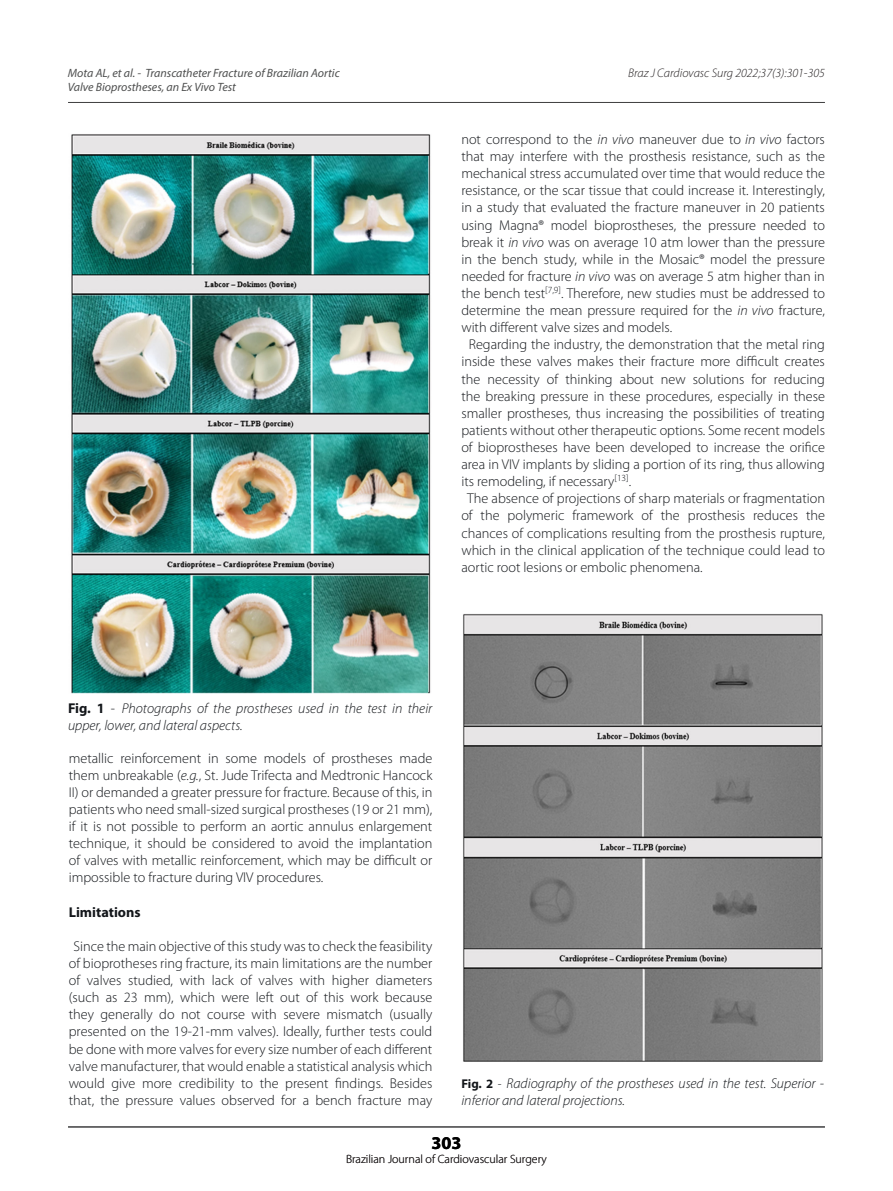
<style>
.page{position:relative;width:893px;height:1191px;background:#fff}
.page>*{position:absolute;margin:0;border:0;box-sizing:border-box;transform-origin:0 0}
.t1{font:700 18px "Myriad Pro";color:#000}
.Texto__s{font:300 14.25px/17.1px "Myriad Pro";color:#13161a;text-align:justify}
.referencias{font:italic 300 14.25px "Myriad Pro";color:#13161a}
.Texto__s-2{font:700 14.25px "Myriad Pro";color:#13161a}
.t2{font:italic 300 12.45px "Myriad Pro";color:#231f20}
.t3{font:italic 12px "Myriad Pro";color:#4e4f4f}
.t4{font:300 12px "Myriad Pro";color:#231f20}
.s1{font-style:italic}
.s2{font-weight:700;font-style:normal}
.s3{font-style:normal}
.s4{font-weight:700;font-style:normal;font-size:12.75px}
.s5{font-style:normal;font-size:12.75px}
</style>
<div class="page">
<hr style="left:68px;top:102px;width:757px;height:1px;background:#3e3e3f">
<hr style="left:68px;top:1126px;width:757px;height:1px;background:#3e3e3f">
<img style="left:71px;top:134px;width:360px;height:560px">
<img style="left:463px;top:614px;width:360px;height:447px">
<p class="t3" style="left:68px;top:66px;width:273px">Mota AL, et al. - Transcatheter Fracture of Brazilian Aortic</p>
<p class="t3" style="left:68px;top:80px;width:170px">Valve Bioprostheses, an Ex Vivo Test</p>
<p class="t2" style="left:628px;top:67px;width:198px">Braz J Cardiovasc Surg 2022;37(3):301-305</p>
<p class="Texto__s" style="left:461px;top:131px;width:365px">not correspond to the <span class="s1">in vivo</span> maneuver due to <span class="s1">in vivo</span> factors that may interfere with the prosthesis resistance, such as the mechanical stress accumulated over time that would reduce the resistance, or the scar tissue that could increase it. Interestingly, in a study that evaluated the fracture maneuver in 20 patients using Magna® model bioprostheses, the pressure needed to break it <span class="s1">in vivo</span> was on average 10 atm lower than the pressure in the bench study, while in the Mosaic® model the pressure needed for fracture <span class="s1">in vivo</span> was on average 5 atm higher than in the bench test<sup>[7,9]</sup>. Therefore, new studies must be addressed to determine the mean pressure required for the <span class="s1">in vivo</span> fracture, with different valve sizes and models.</p>
<p class="Texto__s" style="left:461px;top:336px;width:365px;text-indent:7px">Regarding the industry, the demonstration that the metal ring inside these valves makes their fracture more difficult creates the necessity of thinking about new solutions for reducing the breaking pressure in these procedures, especially in these smaller prostheses, thus increasing the possibilities of treating patients without other therapeutic options. Some recent models of bioprostheses have been developed to increase the orifice area in VIV implants by sliding a portion of its ring, thus allowing its remodeling, if necessary<sup>[13]</sup>.</p>
<p class="Texto__s" style="left:461px;top:490px;width:365px;text-indent:6px">The absence of projections of sharp materials or fragmentation of the polymeric framework of the prosthesis reduces the chances of complications resulting from the prosthesis rupture, which in the clinical application of the technique could lead to aortic root lesions or embolic phenomena.</p>
<p class="referencias" style="left:68px;top:700px;width:366px"><span class="s2">Fig. 1</span> <span class="s3">-</span> Photographs of the prostheses used in the test in their</p>
<p class="referencias" style="left:68px;top:718px;width:176px">upper, lower, and lateral aspects.</p>
<p class="Texto__s" style="left:69px;top:749px;width:365px">metallic reinforcement in some models of prostheses made them unbreakable (<span class="s1">e.g.</span>, St. Jude Trifecta and Medtronic Hancock II) or demanded a greater pressure for fracture. Because of this, in patients who need small-sized surgical prostheses (19 or 21 mm), if it is not possible to perform an aortic annulus enlargement technique, it should be considered to avoid the implantation of valves with metallic reinforcement, which may be difficult or impossible to fracture during VIV procedures.</p>
<p class="Texto__s-2" style="left:69px;top:904px;width:73px">Limitations</p>
<p class="Texto__s" style="left:69px;top:937px;width:365px;text-align:center">Since the main objective of this study was to check the feasibility of bioprotheses ring fracture, its main limitations are the number of valves studied, with lack of valves with higher diameters (such as 23 mm), which were left out of this work because they generally do not course with severe mismatch (usually presented on the 19-21-mm valves). Ideally, further tests could be done with more valves for every size number of each different valve manufacturer, that would enable a statistical analysis which would give more credibility to the present findings. Besides that, the pressure values observed for a bench fracture may</p>
<p class="referencias" style="left:461px;top:1076px;width:364px"><span class="s4">Fig. 2</span> <span class="s5">-</span> Radiography of the prostheses used in the test. Superior -</p>
<p class="referencias" style="left:461px;top:1093px;width:165px">inferior and lateral projections.</p>
<p class="t1" style="left:431px;top:1132px;width:31px">303</p>
<p class="t4" style="left:346px;top:1151px;width:202px">Brazilian Journal of Cardiovascular Surgery</p>
</div>
